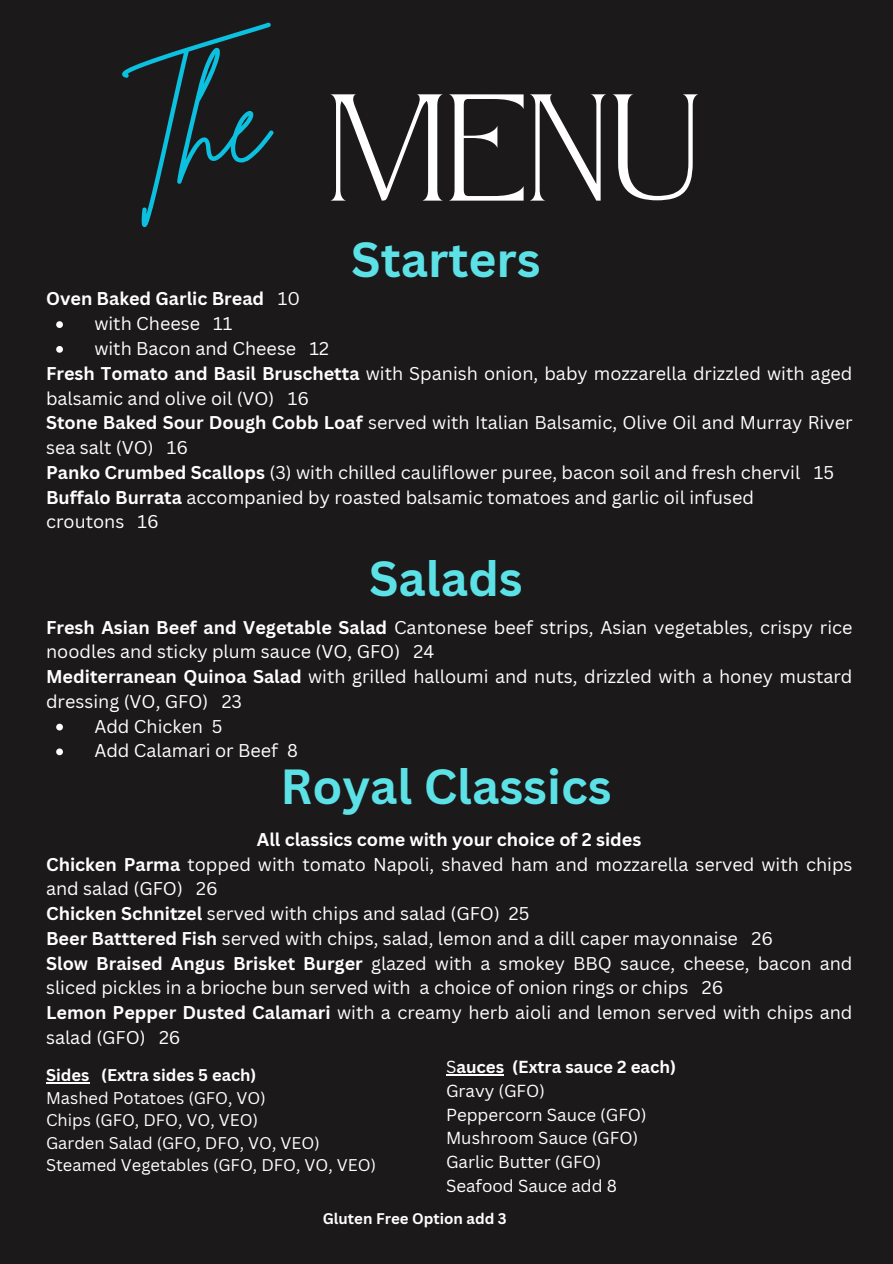
<style>
.page{position:relative;width:893px;height:1264px;background:#fff}
.page>*{position:absolute;margin:0;border:0;box-sizing:border-box;transform-origin:0 0}
.t1{font:151.8px "Atteron";color:#fff}
.t2{font:114.3px "Brittany Signature";color:#0cc0df}
.t3{font:700 48px "Canva Sans";color:#5ce1e6}
.t4{font:18px/24.8px "Canva Sans";color:#fff}
.t5{font:700 18px "Canva Sans";color:#fff}
.t6{font:16.95px "Canva Sans";color:#fff}
.t7{font:700 16.95px "Canva Sans";color:#fff}
.t8{font:16.5px "Canva Sans";color:#fff}
.t9{font:700 16.5px "Canva Sans";color:#fff}
.t10{font:700 15px "Canva Sans";color:#fff}
.s1{font-weight:400}
.s2{font-weight:700}
</style>
<div class="page">
<div style="left:0;top:0;width:892px;height:1263px;background:#1c191a"></div>
<svg style="left:56px;top:321px;width:7px;height:7px"></svg>
<svg style="left:56px;top:346px;width:7px;height:7px"></svg>
<svg style="left:56px;top:723px;width:7px;height:7px"></svg>
<svg style="left:56px;top:748px;width:7px;height:7px"></svg>
<hr style="left:456px;top:1074px;width:48px;height:1px;background:#fff">
<hr style="left:46px;top:1082px;width:43px;height:1px;background:#fff">
<p class="t2" style="left:123px;top:48px;width:150px">Th e</p>
<p class="t1" style="left:327px;top:59px;width:375px">MENU</p>
<p class="t3" style="left:351px;top:226px;width:191px">Starters</p>
<p class="t5" style="left:46px;top:286px;width:255px">Oven Baked Garlic Bread <span class="s1">10</span></p>
<p class="t4" style="left:94px;top:311px;width:140px">with Cheese 11</p>
<p class="t4" style="left:94px;top:335px;width:236px">with Bacon and Cheese 12</p>
<p class="t4" style="left:46px;top:360px;width:807px"><span class="s2">Fresh Tomato and Basil Bruschetta</span> with Spanish onion, baby mozzarella drizzled with aged balsamic and olive oil (VO) 16</p>
<p class="t4" style="left:46px;top:410px;width:807px"><span class="s2">Stone Baked Sour Dough Cobb Loaf</span> served with Italian Balsamic, Olive Oil and Murray River sea salt (VO) 16</p>
<p class="t4" style="left:46px;top:459px;width:789px"><span class="s2">Panko Crumbed Scallops</span> (3) with chilled cauliflower puree, bacon soil and fresh chervil 15</p>
<p class="t4" style="left:46px;top:484px;width:709px"><span class="s2">Buffalo Burrata</span> accompanied by roasted balsamic tomatoes and garlic oil infused</p>
<p class="t4" style="left:46px;top:509px;width:114px">croutons 16</p>
<p class="t3" style="left:369px;top:545px;width:155px">Salads</p>
<p class="t4" style="left:46px;top:614px;width:807px"><span class="s2">Fresh Asian Beef and Vegetable Salad</span> Cantonese beef strips, Asian vegetables, crispy rice noodles and sticky plum sauce (VO, GFO) 24</p>
<p class="t4" style="left:46px;top:664px;width:807px"><span class="s2">Mediterranean Quinoa Salad</span> with grilled halloumi and nuts, drizzled with a honey mustard dressing (VO, GFO) 23</p>
<p class="t4" style="left:94px;top:713px;width:130px">Add Chicken 5</p>
<p class="t4" style="left:94px;top:738px;width:205px">Add Calamari or Beef 8</p>
<p class="t3" style="left:280px;top:752px;width:332px">Royal Classics</p>
<p class="t5" style="left:257px;top:826px;width:386px">All classics come with your choice of 2 sides</p>
<p class="t4" style="left:46px;top:851px;width:807px"><span class="s2">Chicken Parma</span> topped with tomato Napoli, shaved ham and mozzarella served with chips and salad (GFO) 26</p>
<p class="t4" style="left:46px;top:900px;width:485px"><span class="s2">Chicken Schnitzel</span> served with chips and salad (GFO) 25</p>
<p class="t4" style="left:46px;top:925px;width:728px"><span class="s2">Beer Batttered Fish</span> served with chips, salad, lemon and a dill caper mayonnaise 26</p>
<p class="t4" style="left:46px;top:950px;width:807px"><span class="s2">Slow Braised Angus Brisket Burger</span> glazed with a smokey BBQ sauce, cheese, bacon and sliced pickles in a brioche bun served with a choice of onion rings or chips 26</p>
<p class="t4" style="left:46px;top:999px;width:807px"><span class="s2">Lemon Pepper Dusted Calamari</span> with a creamy herb aioli and lemon served with chips and salad (GFO) 26</p>
<p class="t7" style="left:446px;top:1055px;width:232px"><span class="s1">S</span>auces (Extra sauce 2 each)</p>
<p class="t6" style="left:446px;top:1078px;width:100px">Gravy (GFO)</p>
<p class="t6" style="left:446px;top:1102px;width:202px">Peppercorn Sauce (GFO)</p>
<p class="t6" style="left:446px;top:1126px;width:194px">Mushroom Sauce (GFO)</p>
<p class="t6" style="left:446px;top:1149px;width:157px">Garlic Butter (GFO)</p>
<p class="t6" style="left:446px;top:1173px;width:172px">Seafood Sauce add 8</p>
<p class="t10" style="left:323px;top:1208px;width:185px">Gluten Free Option add 3</p>
<p class="t9" style="left:46px;top:1063px;width:212px">Sides (Extra sides 5 each)</p>
<p class="t8" style="left:46px;top:1086px;width:221px">Mashed Potatoes (GFO, VO)</p>
<p class="t8" style="left:46px;top:1108px;width:213px">Chips (GFO, DFO, VO, VEO)</p>
<p class="t8" style="left:46px;top:1131px;width:275px">Garden Salad (GFO, DFO, VO, VEO)</p>
<p class="t8" style="left:46px;top:1153px;width:331px">Steamed Vegetables (GFO, DFO, VO, VEO)</p>
</div>
